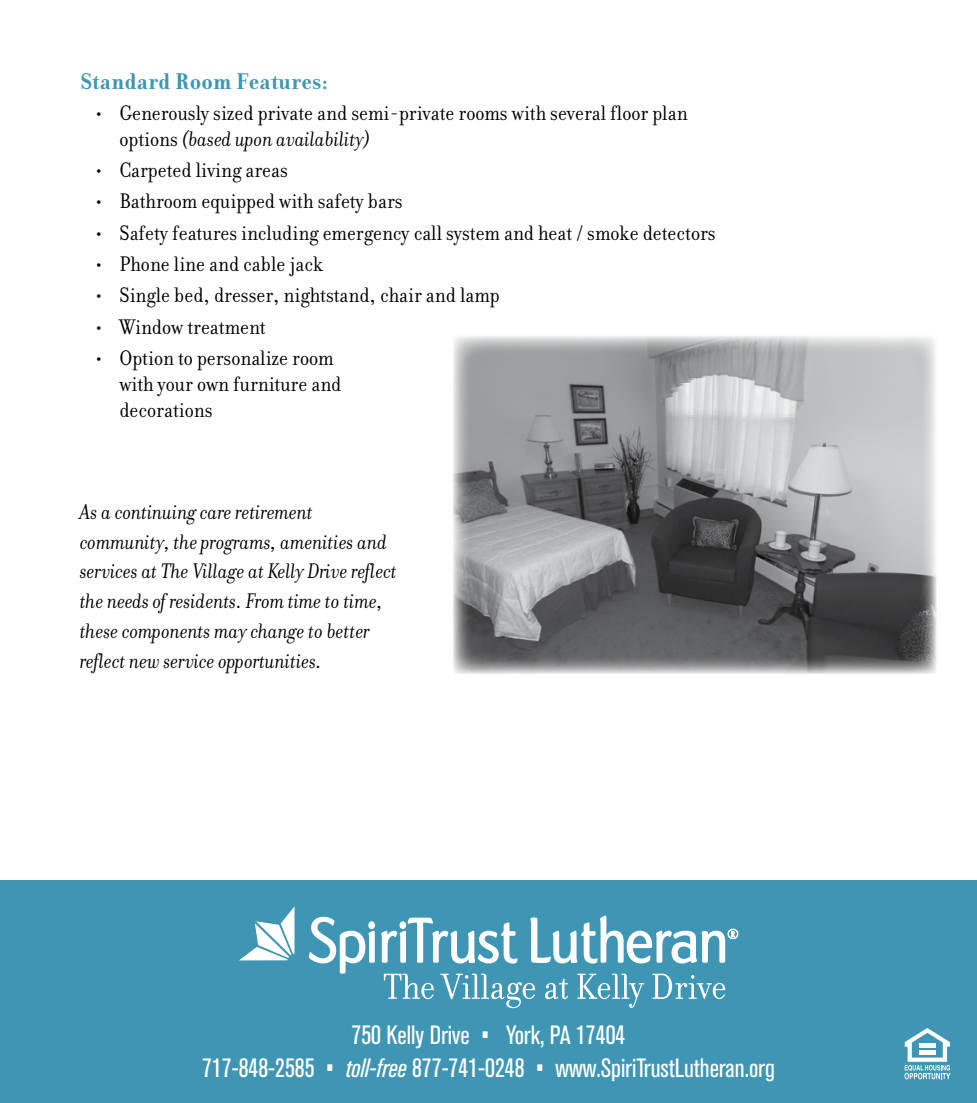
<style>
.page{position:relative;width:977px;height:1103px;background:#fff}
.page>*{position:absolute;margin:0;border:0;box-sizing:border-box;transform-origin:0 0}
.t1{font:condensed 26.25px/33.2px "Akzidenz Grotesk BE";color:#fff;text-align:center}
.t2{font:700 24.5px "Donatora";color:#3f96b4}
.t3{font:22.75px/26.2px "Donatora";color:#000}
.t4{font:italic 22.75px/29.8px "Donatora";color:#000}
.s1{font-style:italic}
</style>
<div class="page">
<img style="left:453px;top:336px;width:483px;height:337px">
<div style="left:0;top:880px;width:976px;height:222px;background:#3f96b4"></div>
<svg style="left:904px;top:1028px;width:46px;height:51px"></svg>
<svg style="left:384px;top:973px;width:50px;height:26px"></svg>
<svg style="left:440px;top:973px;width:95px;height:35px"></svg>
<svg style="left:545px;top:978px;width:23px;height:21px"></svg>
<svg style="left:577px;top:973px;width:67px;height:34px"></svg>
<svg style="left:652px;top:973px;width:73px;height:26px"></svg>
<svg style="left:309px;top:916px;width:66px;height:57px"></svg>
<svg style="left:381px;top:917px;width:136px;height:46px"></svg>
<div style="left:368px;top:921px;width:7px;height:8px;background:#fff;border-radius:50%"></div>
<div style="left:399px;top:921px;width:7px;height:8px;background:#fff;border-radius:50%"></div>
<svg style="left:239px;top:907px;width:55px;height:53px"></svg>
<svg style="left:530px;top:915px;width:208px;height:48px"></svg>
<p class="t2" style="left:80px;top:68px;width:250px">Standard Room Features:</p>
<p class="t3" style="left:119px;top:99px;width:569px;text-indent:-24px">• Generously sized private and semi-private rooms with several floor plan options <span class="s1">(based upon availability)</span></p>
<p class="t3" style="left:96px;top:157px;width:193px">• Carpeted living areas</p>
<p class="t3" style="left:96px;top:188px;width:308px">• Bathroom equipped with safety bars</p>
<p class="t3" style="left:96px;top:219px;width:621px">• Safety features including emergency call system and heat / smoke detectors</p>
<p class="t3" style="left:96px;top:251px;width:229px">• Phone line and cable jack</p>
<p class="t3" style="left:96px;top:282px;width:405px">• Single bed, dresser, nightstand, chair and lamp</p>
<p class="t3" style="left:96px;top:313px;width:171px">• Window treatment</p>
<p class="t3" style="left:119px;top:344px;width:223px;text-indent:-24px">• Option to personalize room with your own furniture and decorations</p>
<p class="t4" style="left:80px;top:497px;width:318px">As a continuing care retirement community, the programs, amenities and services at The Village at Kelly Drive reflect the needs of residents. From time to time, these components may change to better reflect new service opportunities.</p>
<p class="t1" style="left:202px;top:1018px;width:574px">750 Kelly Drive • York, PA 17404<br>717-848-2585 • <span class="s1">toll-free</span> 877-741-0248 • www.SpiriTrustLutheran.org</p>
</div>
